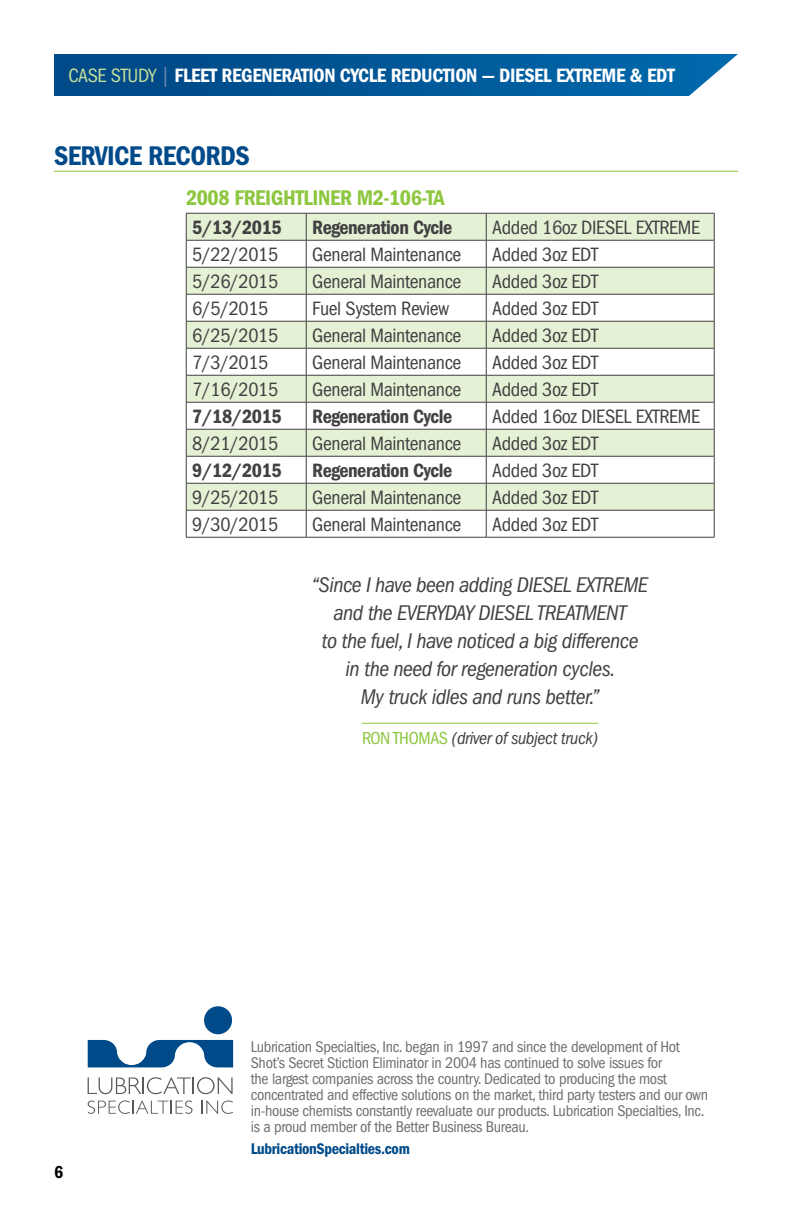
<style>
.page{position:relative;width:792px;height:1224px;background:#fff}
.page>*{position:absolute;margin:0;border:0;box-sizing:border-box;transform-origin:0 0}
.t1{font:600 condensed 28px "Franklin Gothic";letter-spacing:-.02em;color:#004a89}
.t2{font:italic condensed 22px/28px "Franklin Gothic";letter-spacing:-.02em;color:#414042;text-align:center}
.t3{font:600 condensed 22px "Franklin Gothic";letter-spacing:-.02em;color:#8dc63f}
.t4{font:condensed 20px "Franklin Gothic";letter-spacing:-.02em;color:#414042}
.t5{font:600 condensed 20px "Franklin Gothic";letter-spacing:-.02em;color:#414042}
.t6{font:600 condensed 20px "Franklin Gothic";letter-spacing:-.02em;color:#fff}
.t7{font:italic condensed 18px "Franklin Gothic";letter-spacing:-.02em;color:#414042}
.t8{font:600 condensed 18px "Franklin Gothic";color:#000}
.t9{font:condensed 16px/16px "Franklin Gothic";letter-spacing:-.02em;color:#6d6e71}
.t10{font:600 condensed 16px "Franklin Gothic";letter-spacing:-.02em;color:#004a89}
.s1{font-weight:400;color:#c4df9b}
.s2{font-weight:400;color:#728bb9}
.s3{font-style:normal;color:#8dc63f}
</style>
<div class="page">
<svg style="left:54px;top:54px;width:684px;height:42px;background:#095c9b"></svg>
<hr style="left:54px;top:171px;width:684px;height:1px;background:#8dc63f">
<hr style="left:362px;top:723px;width:236px;height:1px;background:#8dc63f">
<svg style="left:187px;top:214px;width:527px;height:296px;fill:#e5f1d4"></svg>
<hr style="left:186px;top:213px;width:120px;height:1px;background:#414042">
<hr style="left:306px;top:213px;width:180px;height:1px;background:#414042">
<hr style="left:486px;top:213px;width:228px;height:1px;background:#414042">
<hr style="left:186px;top:240px;width:120px;height:1px;background:#414042">
<hr style="left:306px;top:240px;width:180px;height:1px;background:#414042">
<hr style="left:486px;top:240px;width:228px;height:1px;background:#414042">
<hr style="left:186px;top:267px;width:120px;height:1px;background:#414042">
<hr style="left:306px;top:267px;width:180px;height:1px;background:#414042">
<hr style="left:486px;top:267px;width:228px;height:1px;background:#414042">
<hr style="left:186px;top:294px;width:120px;height:1px;background:#414042">
<hr style="left:306px;top:294px;width:180px;height:1px;background:#414042">
<hr style="left:486px;top:294px;width:228px;height:1px;background:#414042">
<hr style="left:186px;top:321px;width:120px;height:1px;background:#414042">
<hr style="left:306px;top:321px;width:180px;height:1px;background:#414042">
<hr style="left:486px;top:321px;width:228px;height:1px;background:#414042">
<hr style="left:186px;top:348px;width:120px;height:1px;background:#414042">
<hr style="left:306px;top:348px;width:180px;height:1px;background:#414042">
<hr style="left:486px;top:348px;width:228px;height:1px;background:#414042">
<hr style="left:186px;top:375px;width:120px;height:1px;background:#414042">
<hr style="left:306px;top:375px;width:180px;height:1px;background:#414042">
<hr style="left:486px;top:375px;width:228px;height:1px;background:#414042">
<hr style="left:186px;top:402px;width:120px;height:1px;background:#414042">
<hr style="left:306px;top:402px;width:180px;height:1px;background:#414042">
<hr style="left:486px;top:402px;width:228px;height:1px;background:#414042">
<hr style="left:186px;top:429px;width:120px;height:1px;background:#414042">
<hr style="left:306px;top:429px;width:180px;height:1px;background:#414042">
<hr style="left:486px;top:429px;width:228px;height:1px;background:#414042">
<hr style="left:186px;top:456px;width:120px;height:1px;background:#414042">
<hr style="left:306px;top:456px;width:180px;height:1px;background:#414042">
<hr style="left:486px;top:456px;width:228px;height:1px;background:#414042">
<hr style="left:186px;top:483px;width:120px;height:1px;background:#414042">
<hr style="left:306px;top:483px;width:180px;height:1px;background:#414042">
<hr style="left:486px;top:483px;width:228px;height:1px;background:#414042">
<hr style="left:186px;top:510px;width:120px;height:1px;background:#414042">
<svg style="left:186px;top:214px;width:1px;height:323px"></svg>
<hr style="left:306px;top:510px;width:180px;height:1px;background:#414042">
<svg style="left:306px;top:214px;width:1px;height:323px"></svg>
<hr style="left:486px;top:510px;width:228px;height:1px;background:#414042">
<svg style="left:486px;top:214px;width:1px;height:323px"></svg>
<svg style="left:714px;top:214px;width:1px;height:323px"></svg>
<hr style="left:186px;top:537px;width:120px;height:1px;background:#414042">
<hr style="left:306px;top:537px;width:180px;height:1px;background:#414042">
<hr style="left:486px;top:537px;width:228px;height:1px;background:#414042">
<svg style="left:88px;top:1040px;width:145px;height:27px"></svg>
<div style="left:204px;top:1006px;width:28px;height:28px;background:#004a89;border-radius:50%"></div>
<svg style="left:88px;top:1077px;width:145px;height:17px"></svg>
<svg style="left:88px;top:1100px;width:104px;height:14px"></svg>
<svg style="left:202px;top:1100px;width:31px;height:14px"></svg>
<p class="t6" style="left:68px;top:64px;width:608px"><span class="s1">CASE STUDY</span> <span class="s2">|</span> FLEET REGENERATION CYCLE REDUCTION — DIESEL EXTREME &amp; EDT</p>
<h1 class="t1" style="left:54px;top:140px;width:197px">SERVICE RECORDS</h1>
<p class="t3" style="left:186px;top:185px;width:260px">2008 FREIGHTLINER M2-106-TA</p>
<p class="t5" style="left:192px;top:216px;width:91px">5/13/2015</p>
<p class="t5" style="left:312px;top:216px;width:142px">Regeneration Cycle</p>
<p class="t4" style="left:492px;top:216px;width:210px">Added 16oz DIESEL EXTREME</p>
<p class="t4" style="left:192px;top:243px;width:88px">5/22/2015</p>
<p class="t4" style="left:312px;top:243px;width:151px">General Maintenance</p>
<p class="t4" style="left:492px;top:243px;width:108px">Added 3oz EDT</p>
<p class="t4" style="left:192px;top:270px;width:88px">5/26/2015</p>
<p class="t4" style="left:312px;top:270px;width:151px">General Maintenance</p>
<p class="t4" style="left:492px;top:270px;width:108px">Added 3oz EDT</p>
<p class="t4" style="left:192px;top:297px;width:78px">6/5/2015</p>
<p class="t4" style="left:312px;top:297px;width:139px">Fuel System Review</p>
<p class="t4" style="left:492px;top:297px;width:108px">Added 3oz EDT</p>
<p class="t4" style="left:192px;top:324px;width:88px">6/25/2015</p>
<p class="t4" style="left:312px;top:324px;width:151px">General Maintenance</p>
<p class="t4" style="left:492px;top:324px;width:108px">Added 3oz EDT</p>
<p class="t4" style="left:192px;top:351px;width:78px">7/3/2015</p>
<p class="t4" style="left:312px;top:351px;width:151px">General Maintenance</p>
<p class="t4" style="left:492px;top:351px;width:108px">Added 3oz EDT</p>
<p class="t4" style="left:192px;top:378px;width:88px">7/16/2015</p>
<p class="t4" style="left:312px;top:378px;width:151px">General Maintenance</p>
<p class="t4" style="left:492px;top:378px;width:108px">Added 3oz EDT</p>
<p class="t5" style="left:192px;top:405px;width:91px">7/18/2015</p>
<p class="t5" style="left:312px;top:405px;width:142px">Regeneration Cycle</p>
<p class="t4" style="left:492px;top:405px;width:210px">Added 16oz DIESEL EXTREME</p>
<p class="t4" style="left:192px;top:432px;width:88px">8/21/2015</p>
<p class="t4" style="left:312px;top:432px;width:151px">General Maintenance</p>
<p class="t4" style="left:492px;top:432px;width:108px">Added 3oz EDT</p>
<p class="t5" style="left:192px;top:459px;width:91px">9/12/2015</p>
<p class="t5" style="left:312px;top:459px;width:142px">Regeneration Cycle</p>
<p class="t4" style="left:492px;top:459px;width:108px">Added 3oz EDT</p>
<p class="t4" style="left:192px;top:486px;width:88px">9/25/2015</p>
<p class="t4" style="left:312px;top:486px;width:151px">General Maintenance</p>
<p class="t4" style="left:492px;top:486px;width:108px">Added 3oz EDT</p>
<p class="t4" style="left:192px;top:513px;width:88px">9/30/2015</p>
<p class="t4" style="left:312px;top:513px;width:151px">General Maintenance</p>
<p class="t4" style="left:492px;top:513px;width:108px">Added 3oz EDT</p>
<p class="t2" style="left:312px;top:570px;width:338px">“Since I have been adding DIESEL EXTREME and the EVERYDAY DIESEL TREATMENT<br>to the fuel, I have noticed a big difference in the need for regeneration cycles.<br>My truck idles and runs better.”</p>
<p class="t7" style="left:362px;top:727px;width:237px"><span class="s3">RON THOMAS</span> (driver of subject truck)</p>
<p class="t8" style="left:54px;top:1161px;width:11px">6</p>
<p class="t9" style="left:251px;top:1039px;width:459px">Lubrication Specialties, Inc. began in 1997 and since the development of Hot Shot’s Secret Stiction Eliminator in 2004 has continued to solve issues for<br>the largest companies across the country. Dedicated to producing the most concentrated and effective solutions on the market, third party testers and our own in-house chemists constantly reevaluate our products. Lubrication Specialties, Inc. is a proud member of the Better Business Bureau.</p>
<p class="t10" style="left:251px;top:1139px;width:161px">LubricationSpecialties.com</p>
</div>
